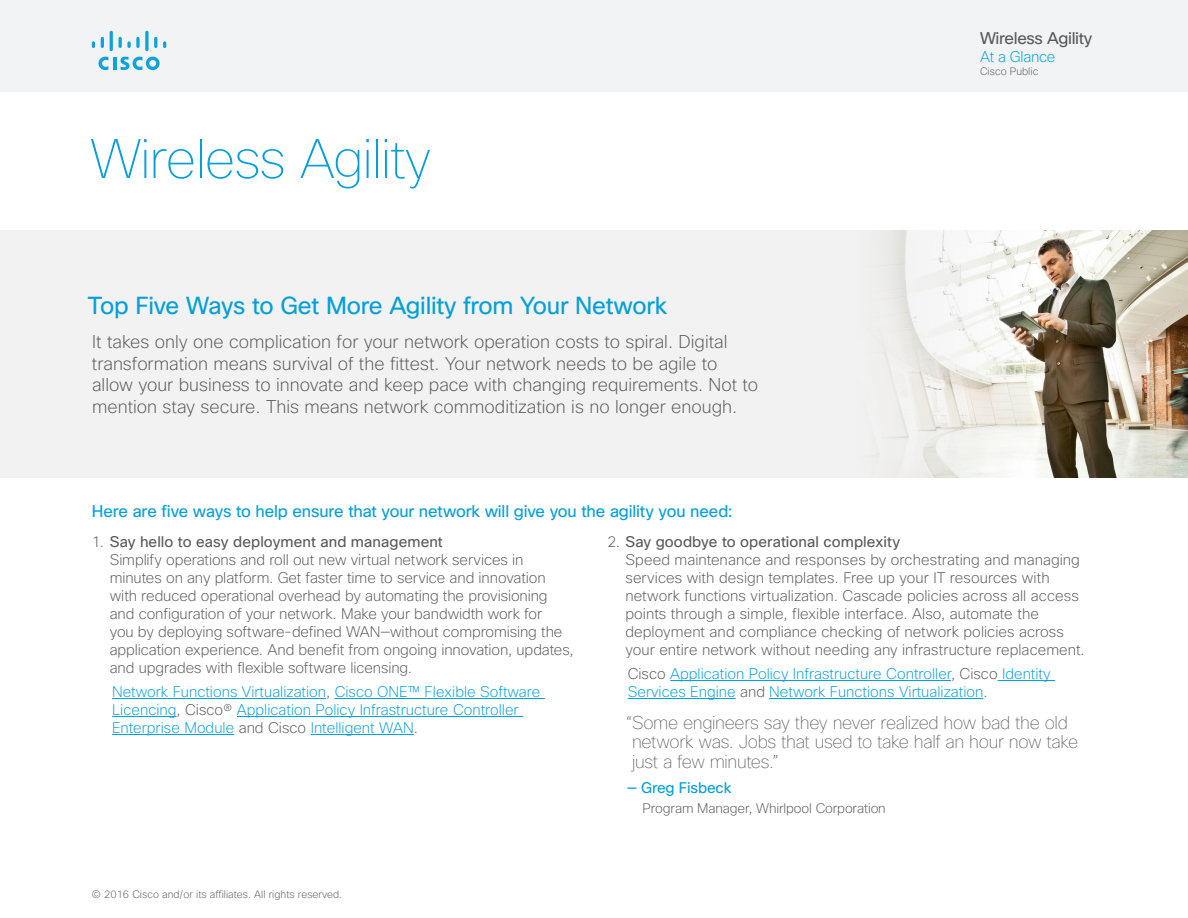
<style>
.page{position:relative;width:1188px;height:918px;background:#fff}
.page>*{position:absolute;margin:0;border:0;box-sizing:border-box;transform-origin:0 0}
.Title_Headline{font:100 54px "Cisco Sans";letter-spacing:-.02em;color:#049fd9}
.Subhead2{font:24px "Cisco Sans";letter-spacing:-.01em;color:#049fd9}
.Body{font:200 18px/21.6px "Cisco Sans";color:#58595b}
.Intro{font:100 18px/19.5px "Cisco Sans";letter-spacing:-.02em;color:#58595b}
.Subhead3{font:16.5px "Cisco Sans";letter-spacing:-.01em;color:#049fd9}
.t1{font:16.5px "Cisco Sans";letter-spacing:-.02em;color:#58595b}
.t2{font:200 15px/18px "Cisco Sans";letter-spacing:-.005em;color:#58595b}
.Body-2{font:200 15px/18px "Cisco Sans";color:#049fd9}
.Pull_Quote_Author1{font:15px "Cisco Sans";letter-spacing:-.01em;color:#049fd9}
.Body-3{font:200 15px "Cisco Sans";letter-spacing:-.02em;color:#049fd9}
.caption_9_11_ExLight{font:200 13.5px "Cisco Sans";letter-spacing:-.01em;color:#58595b}
.t3{font:200 10.5px "Cisco Sans";color:#58595b}
.s1{font-weight:400}
.s2{color:#58595b}
</style>
<div class="page">
<div style="left:0;top:0;width:1188px;height:92px;background:#f1f3f4"></div>
<svg style="left:99px;top:57px;width:61px;height:13px"></svg>
<svg style="left:92px;top:41px;width:3px;height:7px"></svg>
<svg style="left:101px;top:37px;width:3px;height:11px"></svg>
<hr style="left:110px;top:31px;width:3px;height:20px;background:#0ca2db;border-radius:2px">
<svg style="left:119px;top:37px;width:12px;height:11px"></svg>
<svg style="left:136px;top:37px;width:4px;height:11px"></svg>
<svg style="left:145px;top:31px;width:4px;height:20px"></svg>
<svg style="left:154px;top:37px;width:3px;height:11px"></svg>
<svg style="left:163px;top:41px;width:3px;height:7px"></svg>
<hr style="left:112px;top:698px;width:214px;height:1px;background:#049fd9">
<hr style="left:335px;top:698px;width:210px;height:1px;background:#049fd9">
<hr style="left:112px;top:716px;width:65px;height:1px;background:#049fd9">
<hr style="left:237px;top:716px;width:286px;height:1px;background:#049fd9">
<hr style="left:112px;top:734px;width:122px;height:1px;background:#049fd9">
<hr style="left:311px;top:734px;width:103px;height:1px;background:#049fd9">
<hr style="left:670px;top:680px;width:281px;height:1px;background:#049fd9">
<hr style="left:998px;top:680px;width:57px;height:1px;background:#049fd9">
<hr style="left:628px;top:698px;width:108px;height:1px;background:#049fd9">
<hr style="left:769px;top:698px;width:214px;height:1px;background:#049fd9">
<div style="left:0;top:231px;width:1188px;height:247px;background:#f2f2f2"></div>
<img style="left:669px;top:230px;width:519px;height:248px">
<p class="Title_Headline" style="left:90px;top:125px;width:342px">Wireless Agility</p>
<p class="Subhead2" style="left:88px;top:291px;width:581px">Top Five Ways to Get More Agility from Your Network</p>
<p class="Body" style="left:92px;top:331px;width:668px">It takes only one complication for your network operation costs to spiral. Digital transformation means survival of the fittest. Your network needs to be agile to allow your business to innovate and keep pace with changing requirements. Not to mention stay secure. This means network commoditization is no longer enough.</p>
<p class="t1" style="left:980px;top:27px;width:114px">Wireless Agility</p>
<p class="Body-3" style="left:980px;top:47px;width:77px">At a Glance</p>
<p class="t3" style="left:980px;top:65px;width:60px">Cisco Public</p>
<p class="Subhead3" style="left:92px;top:501px;width:643px">Here are five ways to help ensure that your network will give you the agility you need:</p>
<p class="t2" style="left:110px;top:533px;width:465px;text-indent:-18px">1. <span class="s1">Say hello to easy deployment and management<br></span>Simplify operations and roll out new virtual network services in minutes on any platform. Get faster time to service and innovation with reduced operational overhead by automating the provisioning and configuration of your network. Make your bandwidth work for<br>you by deploying software-defined WAN—without compromising the application experience. And benefit from ongoing innovation, updates, and upgrades with flexible software licensing.</p>
<p class="Body-2" style="left:112px;top:683px;width:430px">Network Functions Virtualization<span class="s2">,</span> Cisco ONE™ Flexible Software<br>Licencing<span class="s2">, Cisco®</span> Application Policy Infrastructure Controller<br>Enterprise Module <span class="s2">and Cisco</span> Intelligent WAN<span class="s2">.</span></p>
<p class="t2" style="left:626px;top:533px;width:461px;text-indent:-18px">2. <span class="s1">Say goodbye to operational complexity<br></span>Speed maintenance and responses by orchestrating and managing services with design templates. Free up your IT resources with network functions virtualization. Cascade policies across all access points through a simple, flexible interface. Also, automate the deployment and compliance checking of network policies across your entire network without needing any infrastructure replacement.</p>
<p class="Body-2" style="left:628px;top:665px;width:424px"><span class="s2">Cisco</span> Application Policy Infrastructure Controller<span class="s2">, Cisco</span> Identity<br>Services Engine <span class="s2">and</span> Network Functions Virtualization<span class="s2">.</span></p>
<p class="Intro" style="left:632px;top:712px;width:448px;text-indent:-7px">“Some engineers say they never realized how bad the old network was. Jobs that used to take half an hour now take just a few minutes.”</p>
<p class="Pull_Quote_Author1" style="left:627px;top:778px;width:106px">— Greg Fisbeck</p>
<p class="caption_9_11_ExLight" style="left:643px;top:799px;width:245px">Program Manager, Whirlpool Corporation</p>
<p class="t3" style="left:92px;top:887px;width:252px">© 2016 Cisco and/or its affiliates. All rights reserved.</p>
</div>
